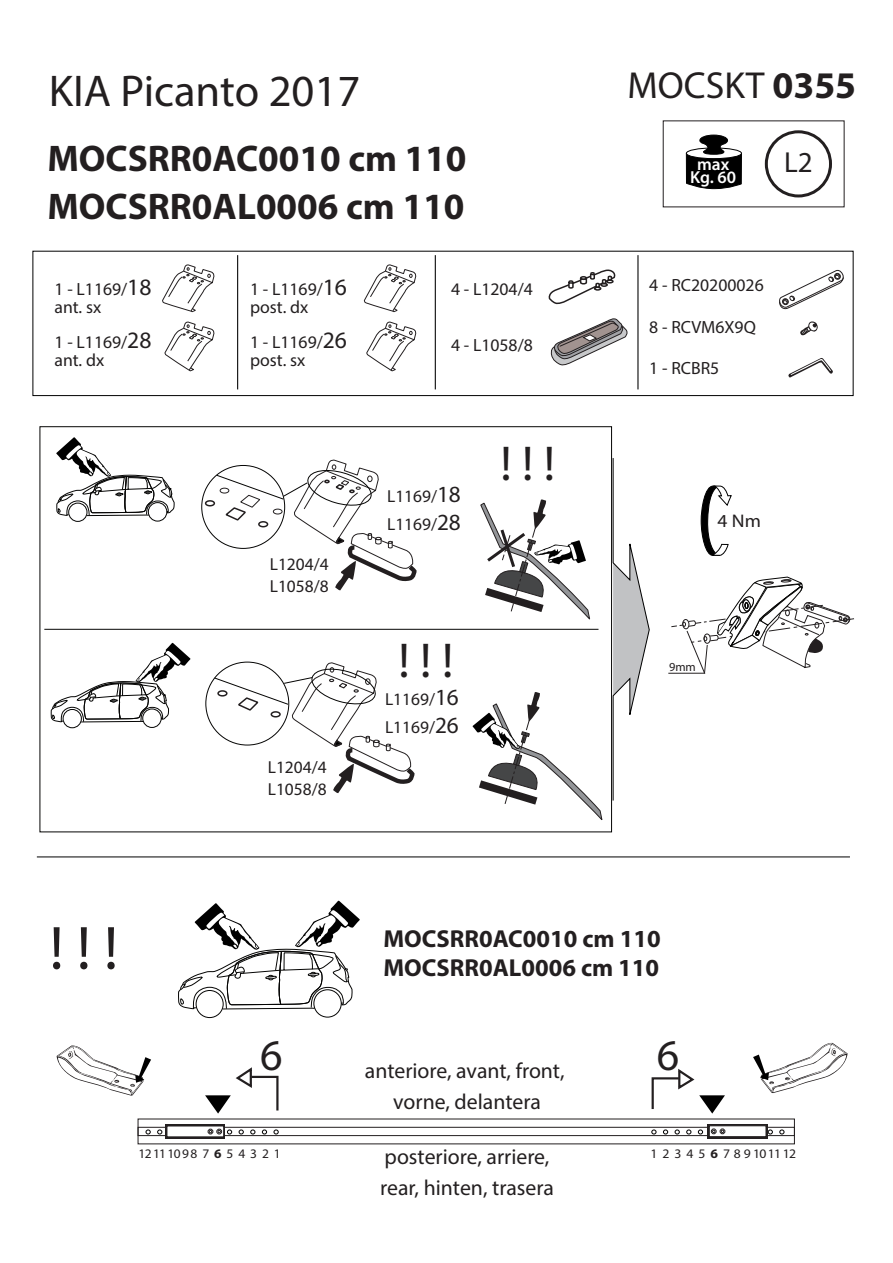
<style>
.page{position:relative;width:893px;height:1263px;background:#fff}
.page>*{position:absolute;margin:0;border:0;box-sizing:border-box;transform-origin:0 0}
.t1{font:61.5px "Myriad Pro";color:#231f20}
.t2{font:49.2px "Myriad Pro";color:#231f20}
.t3{font:44.7px "Myriad Pro";color:#231f20}
.t4{font:43.8px "Myriad Pro";color:#231f20}
.t5{font:37.8px "Myriad Pro";color:#231f20}
.t6{font:700 37.2px/48.2px "Myriad Pro";color:#231f20}
.t7{font:29.1px "Myriad Pro";color:#231f20}
.t8{font:700 24.6px/29.5px "Myriad Pro";color:#231f20}
.t9{font:21.75px/31px "Myriad Pro";color:#231f20;text-align:center}
.t10{font:18.3px "Myriad Pro";color:#231f20;scale:1.06 1}
.t11{font:17.7px/17.7px "Myriad Pro";color:#231f20}
.t12{font:17.4px/27.9px "Myriad Pro";color:#231f20}
.t13{font:600 17.4px/12.9px "Myriad Pro";color:#fff;text-align:center}
.t14{font:13.05px "Myriad Pro";letter-spacing:-.05em;color:#231f20}
.t15{font:13.05px "Myriad Pro";letter-spacing:-.05em;color:#231f20;scale:1.04 1}
.t16{font:12.3px "Myriad Pro";color:#231f20}
.s1{font-size:23.55px}
.s2{font-size:23.25px}
.s3{font-weight:700}
</style>
<div class="page">
<svg style="left:753px;top:1042px;width:95px;height:51px"></svg>
<svg style="left:57px;top:1045px;width:94px;height:51px"></svg>
<svg style="left:274px;top:1129px;width:5px;height:5px"></svg>
<svg style="left:262px;top:1129px;width:5px;height:5px"></svg>
<svg style="left:250px;top:1129px;width:5px;height:5px"></svg>
<svg style="left:239px;top:1129px;width:5px;height:5px"></svg>
<svg style="left:157px;top:1129px;width:5px;height:5px"></svg>
<svg style="left:146px;top:1129px;width:5px;height:5px"></svg>
<svg style="left:779px;top:1129px;width:5px;height:5px"></svg>
<svg style="left:768px;top:1129px;width:5px;height:5px"></svg>
<svg style="left:698px;top:1129px;width:5px;height:5px"></svg>
<svg style="left:686px;top:1129px;width:5px;height:5px"></svg>
<svg style="left:675px;top:1129px;width:5px;height:5px"></svg>
<svg style="left:663px;top:1129px;width:5px;height:5px"></svg>
<svg style="left:651px;top:1129px;width:5px;height:5px"></svg>
<div style="left:138px;top:1127px;width:657px;height:9px;border:1px solid #231f20"></div>
<div style="left:165px;top:1124px;width:60px;height:15px;background:#231f20"></div>
<div style="left:167px;top:1125px;width:57px;height:12px;background:#fff;border:1px solid #231f20"></div>
<svg style="left:207px;top:1129px;width:25px;height:5px"></svg>
<div style="left:708px;top:1124px;width:60px;height:14px;background:#231f20"></div>
<div style="left:709px;top:1125px;width:57px;height:12px;background:#fff;border:1px solid #231f20"></div>
<svg style="left:710px;top:1128px;width:16px;height:6px"></svg>
<svg style="left:651px;top:1068px;width:74px;height:45px"></svg>
<svg style="left:205px;top:1067px;width:74px;height:46px"></svg>
<div style="left:196px;top:990px;width:28px;height:28px;border:1px solid #050504;border-radius:50%"></div>
<div style="left:313px;top:989px;width:29px;height:28px;border:1px solid #050504;border-radius:50%"></div>
<svg style="left:178px;top:900px;width:182px;height:113px"></svg>
<svg style="left:612px;top:457px;width:38px;height:344px"></svg>
<hr style="left:44px;top:629px;width:554px;height:1px;background:#050504">
<svg style="left:472px;top:692px;width:131px;height:128px"></svg>
<svg style="left:50px;top:642px;width:141px;height:87px"></svg>
<svg style="left:214px;top:661px;width:201px;height:132px"></svg>
<svg style="left:480px;top:499px;width:111px;height:121px"></svg>
<div style="left:205px;top:500px;width:10px;height:6px;border:2px solid #231f20;border-radius:50%"></div>
<svg style="left:216px;top:459px;width:201px;height:131px"></svg>
<div style="left:68px;top:503px;width:19px;height:19px;border:1px solid #050504;border-radius:50%"></div>
<div style="left:148px;top:502px;width:19px;height:19px;border:1px solid #050504;border-radius:50%"></div>
<svg style="left:56px;top:437px;width:119px;height:79px"></svg>
<hr style="left:37px;top:856px;width:813px;height:1px;background:#000">
<div style="left:33px;top:251px;width:820px;height:145px;border:1px solid #000"></div>
<hr style="left:637px;top:255px;width:1px;height:134px;background:#000">
<hr style="left:435px;top:255px;width:1px;height:134px;background:#000">
<hr style="left:237px;top:255px;width:1px;height:134px;background:#000">
<svg style="left:548px;top:269px;width:68px;height:35px"></svg>
<svg style="left:550px;top:318px;width:78px;height:48px"></svg>
<svg style="left:366px;top:321px;width:51px;height:51px"></svg>
<svg style="left:363px;top:264px;width:54px;height:49px"></svg>
<svg style="left:164px;top:321px;width:51px;height:51px"></svg>
<svg style="left:162px;top:264px;width:53px;height:49px"></svg>
<svg style="left:668px;top:134px;width:186px;height:540px"></svg>
<div style="left:766px;top:132px;width:64px;height:64px;background:#fff;border-radius:50%"></div>
<div style="left:765px;top:130px;width:67px;height:67px;border:3px solid #231f20;border-radius:50%"></div>
<h3 class="t3" style="left:49px;top:63px;width:313px">KIA Picanto 2017</h3>
<h3 class="t6" style="left:47px;top:133px;width:421px">MOCSRR0AC0010 cm 110<br>MOCSRR0AL0006 cm 110</h3>
<p class="t11" style="left:55px;top:280px;width:98px">1 - L1169/<span class="s1">18 </span>ant. sx</p>
<p class="t11" style="left:55px;top:333px;width:98px">1 - L1169/<span class="s1">28 </span>ant. dx</p>
<p class="t11" style="left:250px;top:280px;width:98px">1 - L1169/<span class="s1">16 </span>post. dx</p>
<p class="t11" style="left:250px;top:333px;width:98px">1 - L1169/<span class="s1">26 </span>post. sx</p>
<p class="t12" style="left:270px;top:553px;width:60px;line-height:22.2px">L1204/4<br>L1058/8</p>
<p class="t12" style="left:268px;top:755px;width:60px;line-height:22.2px">L1204/4<br>L1058/8</p>
<p class="t11" style="left:451px;top:279px;width:83px">4 - L1204/4</p>
<p class="t11" style="left:451px;top:335px;width:83px">4 - L1058/8</p>
<p class="t12" style="left:387px;top:482px;width:75px">L1169/<span class="s2">18<br></span>L1169/<span class="s2">28</span></p>
<h2 class="t2" style="left:500px;top:433px;width:56px">! ! !</h2>
<h2 class="t2" style="left:399px;top:630px;width:56px">! ! !</h2>
<p class="t12" style="left:385px;top:685px;width:75px">L1169/<span class="s2">16<br></span>L1169/<span class="s2">26</span></p>
<h3 class="t5" style="left:628px;top:62px;width:230px">MOCSKT <span class="s3">0355</span></h3>
<p class="t13" style="left:690px;top:157px;width:48px">max<br>Kg. 60</p>
<h3 class="t7" style="left:784px;top:145px;width:30px">L2</h3>
<p class="t11" style="left:649px;top:276px;width:116px">4 - RC20200026</p>
<p class="t11" style="left:649px;top:317px;width:108px">8 - RCVM6X9Q</p>
<p class="t11" style="left:649px;top:359px;width:72px">1 - RCBR5</p>
<p class="t10" style="left:717px;top:509px;width:42px">4 Nm</p>
<p class="t16" style="left:669px;top:659px;width:28px">9mm</p>
<h1 class="t1" style="left:50px;top:910px;width:70px">! ! !</h1>
<h3 class="t8" style="left:383px;top:923px;width:279px">MOCSRR0AC0010 cm 110<br>MOCSRR0AL0006 cm 110</h3>
<h3 class="t4" style="left:260px;top:1029px;width:24px">6</h3>
<h3 class="t4" style="left:657px;top:1029px;width:24px">6</h3>
<p class="t9" style="left:365px;top:1055px;width:201px">anteriore, avant, front, vorne, delantera</p>
<p class="t9" style="left:380px;top:1141px;width:175px;text-align:left">posteriore, arriere, rear, hinten, trasera</p>
<p class="t14" style="left:138px;top:1146px;width:144px">12 11 10 9 8 7 <span class="s3">6</span> 5 4 3 2 1</p>
<p class="t15" style="left:650px;top:1145px;width:141px">1 2 3 4 5 <span class="s3">6</span> 7 8 9 10 11 12</p>
</div>
